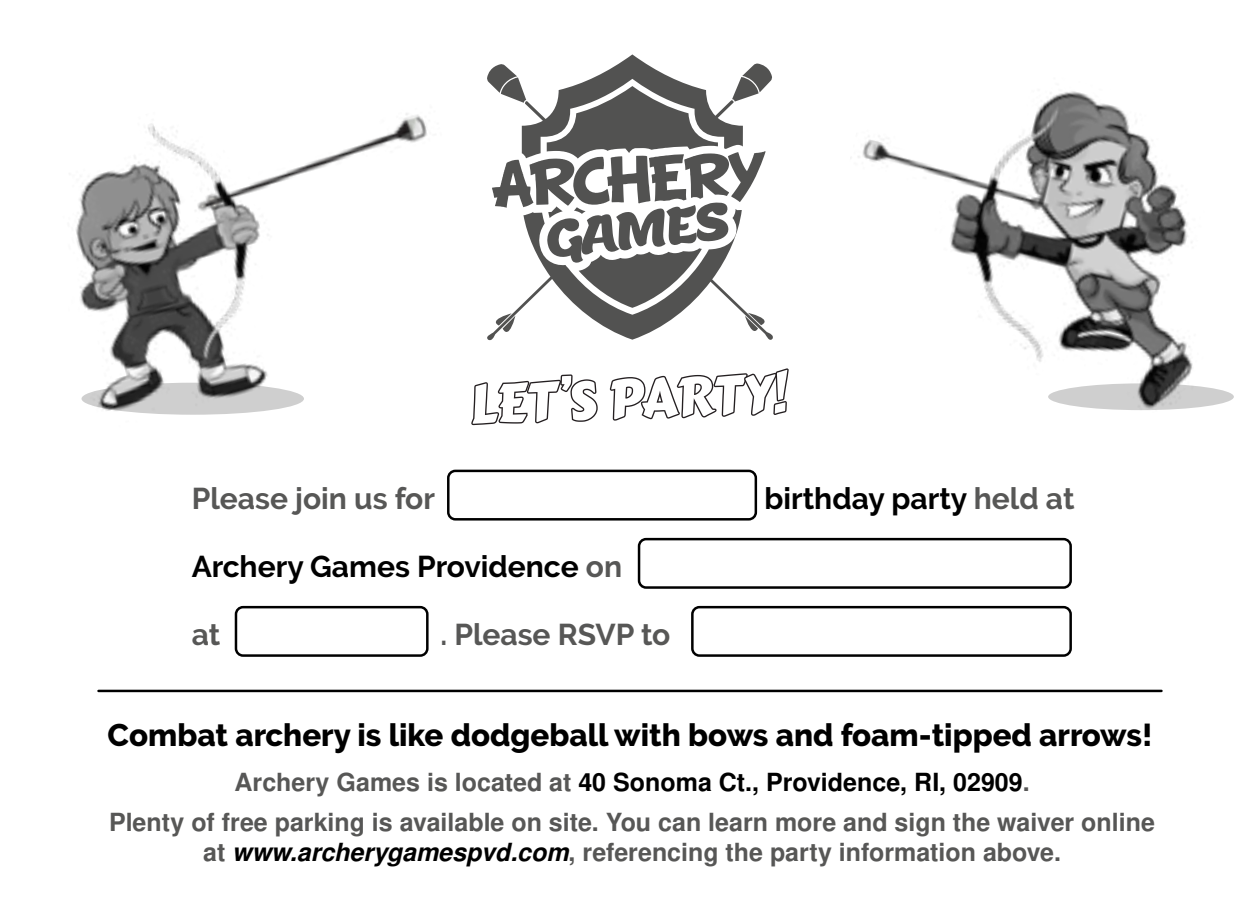
<style>
.page{position:relative;width:1260px;height:900px;background:#fff}
.page>*{position:absolute;margin:0;border:0;box-sizing:border-box;transform-origin:0 0}
.t1{font:800 31.25px "Raleway";color:#000}
.t2{font:700 30px "Raleway";color:#000}
.t3{font:700 30px "Raleway";color:#575756}
.t4{font:700 25px/40px "Nimbus San L";color:#575756;text-align:center}
.s1{color:#575756}
.s2{color:#000}
.s3{font-style:italic;color:#000}
</style>
<div class="page">
<div style="left:447px;top:470px;width:310px;height:51px;border:2px solid #000;border-radius:7px"></div>
<div style="left:691px;top:606px;width:381px;height:51px;border:2px solid #000;border-radius:7px"></div>
<div style="left:235px;top:606px;width:194px;height:51px;border:2px solid #000;border-radius:7px"></div>
<div style="left:638px;top:538px;width:434px;height:51px;border:2px solid #000;border-radius:7px"></div>
<img style="left:850px;top:91px;width:384px;height:319px">
<img style="left:76px;top:123px;width:228px;height:292px">
<img style="left:170px;top:113px;width:257px;height:125px">
<svg style="left:471px;top:374px;width:127px;height:51px"></svg>
<svg style="left:610px;top:368px;width:179px;height:53px"></svg>
<hr style="left:99px;top:690px;width:1062px;height:2px;background:#000">
<svg style="left:487px;top:54px;width:286px;height:287px"></svg>
<p class="t3" style="left:192px;top:481px;width:245px">Please join us for</p>
<p class="t2" style="left:765px;top:481px;width:312px">birthday party <span class="s1">held at</span></p>
<p class="t2" style="left:192px;top:549px;width:432px">Archery Games Providence <span class="s1">on</span></p>
<p class="t3" style="left:192px;top:617px;width:30px">at</p>
<p class="t3" style="left:440px;top:617px;width:231px">. Please RSVP to</p>
<p class="t1" style="left:108px;top:717px;width:1046px">Combat archery is like dodgeball with bows and foam-tipped arrows!</p>
<p class="t4" style="left:109px;top:761px;width:1047px">Archery Games is located at <span class="s2">40 Sonoma Ct., Providence, RI, 02909</span>.<br>Plenty of free parking is available on site. You can learn more and sign the waiver online</p>
<p class="t4" style="left:203px;top:831px;width:859px">at <span class="s3">www.archerygamespvd.com</span>, referencing the party information above.</p>
</div>
